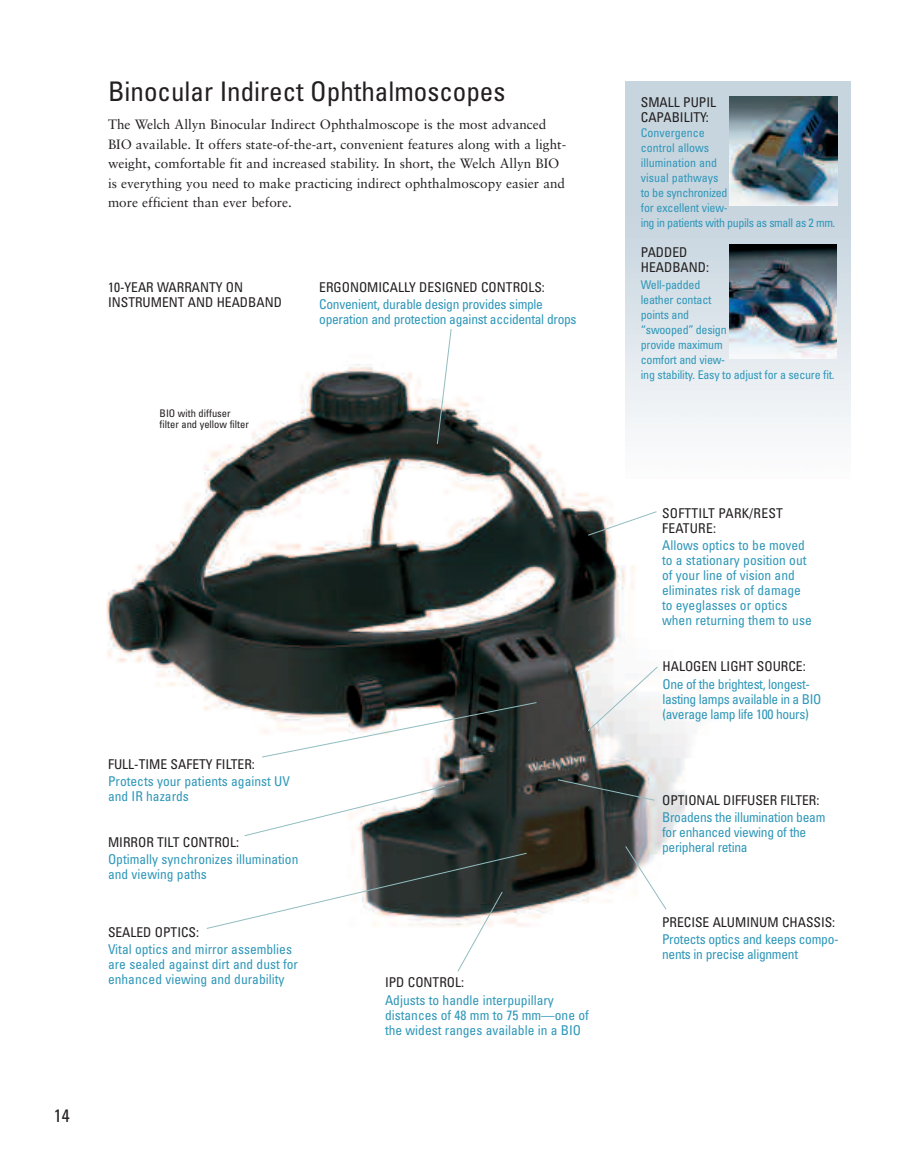
<style>
.page{position:relative;width:905px;height:1175px;background:#fff}
.page>*{position:absolute;margin:0;border:0;box-sizing:border-box;transform-origin:0 0}
.t1{font:condensed 27px "Univers";color:#231f20}
.t2{font:condensed 18px "Univers";color:#231f20}
.t3{font:condensed 13.5px/15px "Univers";color:#2f97b9}
.t4{font:13.5px/19.5px "Sabon";color:#231f20}
.t5{font:condensed 13.5px/15px "Univers";color:#231f20}
.t6{font:condensed 13.5px/15px "Univers";letter-spacing:-.02em;color:#2f97b9}
.t7{font:condensed 13.5px/15px "Univers";letter-spacing:-.025em;color:#2f97b9}
.t8{font:condensed 13.5px/15px "Univers";letter-spacing:.02em;color:#231f20}
.t9{font:condensed 12px/15px "Univers";letter-spacing:-.02em;color:#2f97b9}
.t10{font:condensed 10.5px/10.5px "Univers";color:#231f20}
</style>
<div class="page">
<img style="left:106px;top:349px;width:745px;height:577px">
<img style="left:626px;top:81px;width:224px;height:397px">
<img style="left:729px;top:97px;width:108px;height:108px">
<img style="left:729px;top:245px;width:107px;height:113px">
<svg style="left:587px;top:511px;width:70px;height:25px"></svg>
<svg style="left:261px;top:701px;width:276px;height:57px"></svg>
<svg style="left:244px;top:785px;width:201px;height:51px"></svg>
<svg style="left:206px;top:852px;width:321px;height:120px"></svg>
<svg style="left:624px;top:845px;width:43px;height:65px"></svg>
<svg style="left:557px;top:778px;width:98px;height:23px;background:#484e4d"></svg>
<svg style="left:587px;top:666px;width:71px;height:65px"></svg>
<svg style="left:436px;top:329px;width:16px;height:116px"></svg>
<h1 class="t1" style="left:108px;top:81px;width:399px">Binocular Indirect Ophthalmoscopes</h1>
<p class="t4" style="left:108px;top:116px;width:459px">The Welch Allyn Binocular Indirect Ophthalmoscope is the most advanced BIO available. It offers state-of-the-art, convenient features along with a light&shy;weight, comfortable fit and increased stability. In short, the Welch Allyn BIO is everything you need to make practicing indirect ophthalmoscopy easier and more efficient than ever before.</p>
<p class="t5" style="left:108px;top:281px;width:175px">10-YEAR WARRANTY ON<br>INSTRUMENT AND HEADBAND</p>
<p class="t10" style="left:160px;top:409px;width:91px">BIO with diffuser filter and yellow filter</p>
<p class="t5" style="left:319px;top:281px;width:227px">ERGONOMICALLY DESIGNED CONTROLS:</p>
<p class="t6" style="left:319px;top:298px;width:259px">Convenient, durable design provides simple operation and protection against accidental drops</p>
<p class="t5" style="left:108px;top:758px;width:148px">FULL-TIME SAFETY FILTER:</p>
<p class="t3" style="left:108px;top:775px;width:183px">Protects your patients against UV and IR hazards</p>
<p class="t5" style="left:108px;top:836px;width:133px">MIRROR TILT CONTROL:</p>
<p class="t3" style="left:108px;top:853px;width:192px">Optimally synchronizes illumination and viewing paths</p>
<p class="t5" style="left:108px;top:926px;width:93px">SEALED OPTICS:</p>
<p class="t3" style="left:108px;top:943px;width:191px">Vital optics and mirror assemblies are sealed against dirt and dust for enhanced viewing and durability</p>
<h2 class="t2" style="left:54px;top:1108px;width:17px">14</h2>
<p class="t5" style="left:385px;top:976px;width:81px">IPD CONTROL:</p>
<p class="t3" style="left:385px;top:993px;width:205px">Adjusts to handle interpupillary distances of 48 mm to 75 mm—one of the widest ranges available in a BIO</p>
<p class="t5" style="left:640px;top:95px;width:77px">SMALL PUPIL<br>CAPABILITY:</p>
<p class="t9" style="left:640px;top:126px;width:196px">Convergence<br>control allows<br>illumination and<br>visual pathways<br>to be synchronized<br>for excellent view-<br>ing in patients with pupils as small as 2 mm.</p>
<p class="t5" style="left:640px;top:245px;width:70px">PADDED<br>HEADBAND:</p>
<p class="t9" style="left:640px;top:278px;width:195px">Well-padded<br>leather contact<br>points and<br>“swooped” design<br>provide maximum<br>comfort and view-<br>ing stability. Easy to adjust for a secure fit.</p>
<p class="t8" style="left:662px;top:506px;width:122px">SOFTTILT PARK/REST<br>FEATURE:</p>
<p class="t3" style="left:662px;top:538px;width:151px">Allows optics to be moved to a stationary position out of your line of vision and eliminates risk of damage to eyeglasses or optics when returning them to use</p>
<p class="t5" style="left:662px;top:660px;width:145px">HALOGEN LIGHT SOURCE:</p>
<p class="t7" style="left:662px;top:677px;width:160px">One of the brightest, longest&shy;lasting lamps available in a BIO (average lamp life 100 hours)</p>
<p class="t5" style="left:662px;top:793px;width:159px">OPTIONAL DIFFUSER FILTER:</p>
<p class="t6" style="left:662px;top:810px;width:165px">Broadens the illumination beam for enhanced viewing of the peripheral retina</p>
<p class="t5" style="left:662px;top:915px;width:175px">PRECISE ALUMINUM CHASSIS:</p>
<p class="t6" style="left:662px;top:932px;width:178px">Protects optics and keeps compo&shy;nents in precise alignment</p>
</div>
